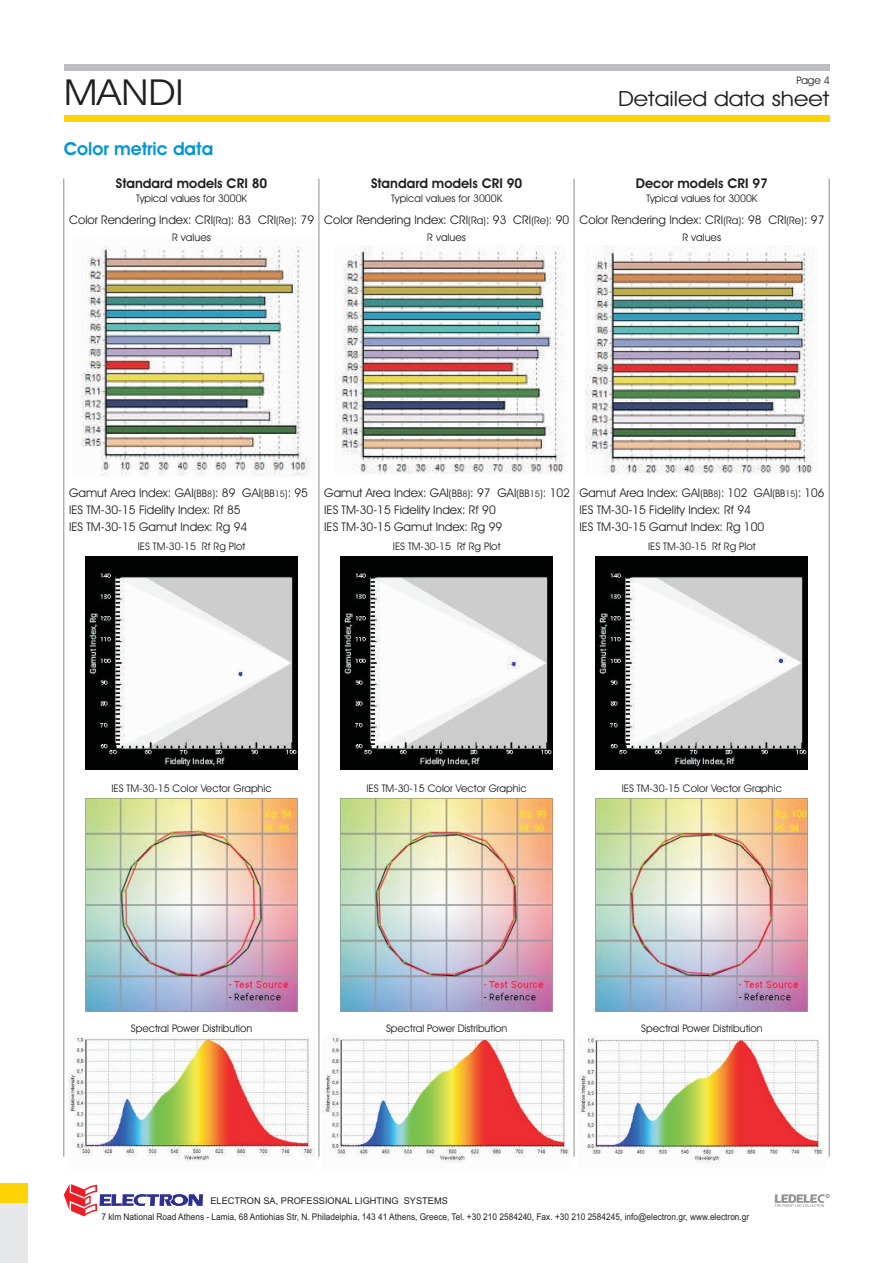
<style>
.page{position:relative;width:893px;height:1263px;background:#fff}
.page>*{position:absolute;margin:0;border:0;box-sizing:border-box;transform-origin:0 0}
.t1{font:36px "Avant Garde IT Cby BT";color:#231f20;scale:1.12 1}
.t2{font:21px "Avant Garde IT Cby BT";color:#231f20;scale:1.12 1}
.t3{font:700 18px "Avant Garde IT Cby BT";color:#0095d9}
.t4{font:700 13.5px "Avant Garde IT Cby BT";color:#231f20}
.t5{font:12px/17px "Avant Garde IT Cby BT";color:#231f20}
.t6{font:10.5px "Avant Garde IT Cby BT";color:#231f20}
.t7{font:9.3px/15.8px "Arial";color:#231f20}
.s1{font-size:10.5px}
.s2{font-size:9px}
</style>
<div class="page">
<img style="left:69px;top:1037px;width:245px;height:125px">
<img style="left:81px;top:246px;width:230px;height:230px">
<div style="left:0;top:1183px;width:28px;height:20px;background:#fed304"></div>
<div style="left:0;top:1203px;width:28px;height:60px;background:#e6e7e9"></div>
<svg style="left:775px;top:1194px;width:54px;height:13px"></svg>
<svg style="left:64px;top:1184px;width:139px;height:32px"></svg>
<hr style="left:63px;top:179px;width:1px;height:978px;background:#939598">
<hr style="left:318px;top:179px;width:1px;height:978px;background:#939598">
<hr style="left:573px;top:179px;width:2px;height:978px;background:#939598">
<hr style="left:829px;top:179px;width:1px;height:978px;background:#939598">
<img style="left:85px;top:798px;width:213px;height:213px">
<img style="left:85px;top:556px;width:213px;height:213px">
<img style="left:335px;top:245px;width:229px;height:229px">
<img style="left:340px;top:556px;width:213px;height:213px">
<img style="left:340px;top:798px;width:213px;height:213px">
<img style="left:323px;top:1034px;width:247px;height:129px">
<img style="left:586px;top:246px;width:227px;height:228px">
<img style="left:595px;top:556px;width:213px;height:213px">
<img style="left:595px;top:798px;width:213px;height:213px">
<img style="left:578px;top:1035px;width:247px;height:129px">
<div style="left:64px;top:115px;width:765px;height:7px;background:#fed304"></div>
<div style="left:64px;top:64px;width:765px;height:7px;background:#bcbdc0"></div>
<p class="t6" style="left:796px;top:76px;width:35px">Page 4</p>
<h1 class="t1" style="left:64px;top:78px;width:108px">MANDI</h1>
<h2 class="t2" style="left:618px;top:90px;width:190px">Detailed data sheet</h2>
<h3 class="t3" style="left:64px;top:142px;width:151px">Color metric data</h3>
<p class="t4" style="left:116px;top:178px;width:153px">Standard models CRI 80</p>
<p class="t6" style="left:136px;top:194px;width:113px">Typical values for 3000K</p>
<p class="t4" style="left:371px;top:178px;width:153px">Standard models CRI 90</p>
<p class="t6" style="left:391px;top:194px;width:113px">Typical values for 3000K</p>
<p class="t4" style="left:636px;top:178px;width:134px">Decor models CRI 97</p>
<p class="t6" style="left:646px;top:194px;width:113px">Typical values for 3000K</p>
<p class="t5" style="left:69px;top:213px;width:757px">Color Rendering Index: CRI<span class="s1">(Ra)</span>: 83 CRI<span class="s1">(Re)</span>: 79 Color Rendering Index: CRI<span class="s1">(Ra)</span>: 93 CRI<span class="s1">(Re)</span>: 90 Color Rendering Index: CRI<span class="s1">(Ra)</span>: 98 CRI<span class="s1">(Re)</span>: 97</p>
<p class="t6" style="left:172px;top:233px;width:40px">R values</p>
<p class="t6" style="left:427px;top:233px;width:40px">R values</p>
<p class="t6" style="left:682px;top:233px;width:40px">R values</p>
<p class="t5" style="left:69px;top:485px;width:240px">Gamut Area Index: GAI<span class="s1">(BB</span><span class="s2">8</span><span class="s1">)</span>: 89 GAI<span class="s1">(BB</span><span class="s2">15</span><span class="s1">)</span>: 95<br>IES TM-30-15 Fidelity Index: Rf 85</p>
<p class="t5" style="left:324px;top:485px;width:502px">Gamut Area Index: GAI<span class="s1">(BB</span><span class="s2">8</span><span class="s1">)</span>: 97 GAI<span class="s1">(BB</span><span class="s2">15</span><span class="s1">)</span>: 102 Gamut Area Index: GAI<span class="s1">(BB</span><span class="s2">8</span><span class="s1">)</span>: 102 GAI<span class="s1">(BB</span><span class="s2">15</span><span class="s1">)</span>: 106</p>
<p class="t5" style="left:324px;top:502px;width:173px">IES TM-30-15 Fidelity Index: Rf 90</p>
<p class="t5" style="left:579px;top:502px;width:173px">IES TM-30-15 Fidelity Index: Rf 94</p>
<p class="t5" style="left:69px;top:519px;width:180px">IES TM-30-15 Gamut Index: Rg 94</p>
<p class="t5" style="left:324px;top:519px;width:180px">IES TM-30-15 Gamut Index: Rg 99</p>
<p class="t5" style="left:579px;top:519px;width:186px">IES TM-30-15 Gamut Index: Rg 100</p>
<p class="t6" style="left:138px;top:541px;width:109px">IES TM-30-15 Rf Rg Plot</p>
<p class="t6" style="left:393px;top:541px;width:109px">IES TM-30-15 Rf Rg Plot</p>
<p class="t6" style="left:648px;top:541px;width:109px">IES TM-30-15 Rf Rg Plot</p>
<p class="t6" style="left:111px;top:784px;width:162px">IES TM-30-15 Color Vector Graphic</p>
<p class="t6" style="left:367px;top:784px;width:162px">IES TM-30-15 Color Vector Graphic</p>
<p class="t6" style="left:622px;top:784px;width:162px">IES TM-30-15 Color Vector Graphic</p>
<p class="t6" style="left:131px;top:1024px;width:123px">Spectral Power Distribution</p>
<p class="t6" style="left:386px;top:1024px;width:123px">Spectral Power Distribution</p>
<p class="t6" style="left:641px;top:1024px;width:123px">Spectral Power Distribution</p>
<p class="t7" style="left:101px;top:1193px;width:649px;text-indent:109px">ELECTRON SA, PROFESSIONAL LIGHTING SYSTEMS<br>7 klm National Road Athens - Lamia, 68 Antiohias Str, N. Philadelphia, 143 41 Athens, Greece, Tel. +30 210 2584240, Fax. +30 210 2584245, info@electron.gr, www.electron.gr</p>
</div>
